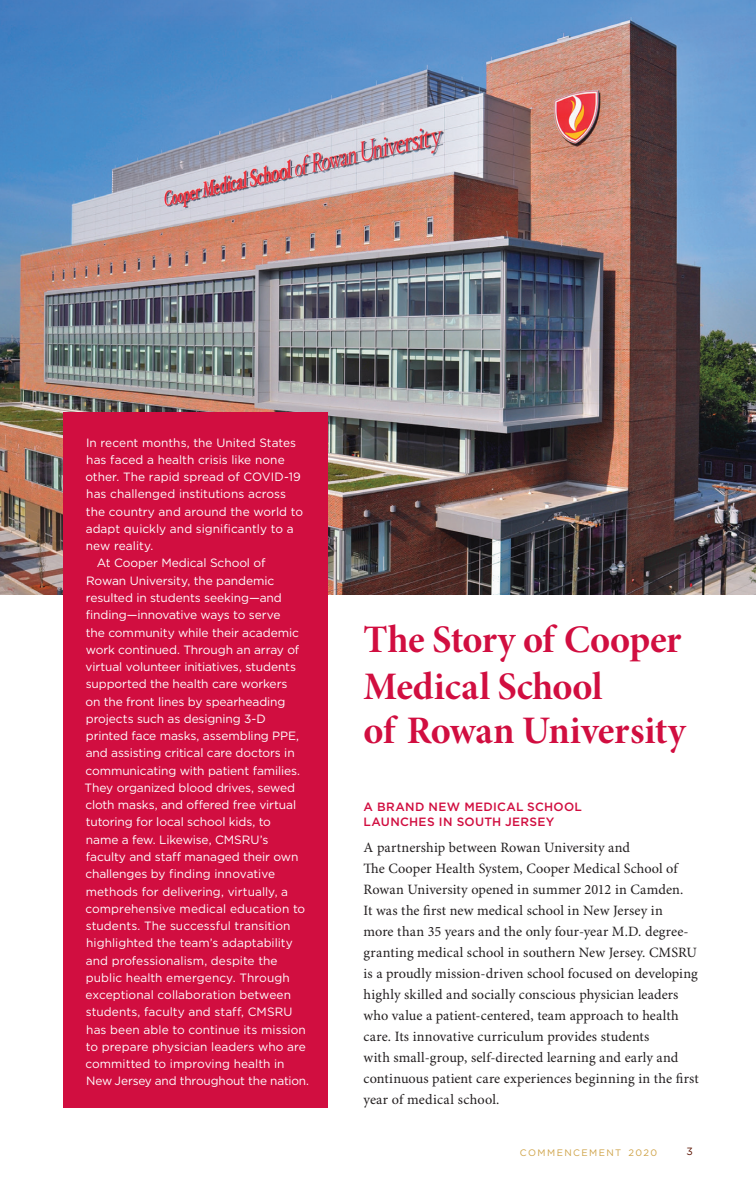
<style>
.page{position:relative;width:756px;height:1189px;background:#fff}
.page>*{position:absolute;margin:0;border:0;box-sizing:border-box;transform-origin:0 0}
.t1{font:39px "Minion Pro Bold Subh";letter-spacing:-.005em;color:#d10e40}
.narrative{font:14.25px/21px "Minion Pro";letter-spacing:.005em;color:#231f20}
.narrative-2{font:12px/17.2px "Gotham";letter-spacing:-.005em;color:#fff}
.Major_Heading{font:500 12px/15px "Gotham";letter-spacing:.025em;color:#d10e40}
.t2{font:10.5px "Gotham";color:#5b1300}
.t3{font:9.3px "Gotham";letter-spacing:.145em;color:#cfa348}
</style>
<div class="page">
<img style="left:0;top:0;width:756px;height:594px">
<div style="left:63px;top:413px;width:265px;height:694px;background:#d10e40"></div>
<p class="narrative-2" style="left:85px;top:433px;width:219px">In recent months, the United States has faced a health crisis like none other. The rapid spread of COVID-19 has challenged institutions across the country and around the world to adapt quickly and significantly to a new reality.</p>
<p class="narrative-2" style="left:85px;top:554px;width:226px;text-indent:12px">At Cooper Medical School of<br>Rowan University, the pandemic resulted in students seeking—and finding—innovative ways to serve<br>the community while their academic work continued. Through an array of virtual volunteer initiatives, students supported the health care workers<br>on the front lines by spearheading projects such as designing 3-D printed face masks, assembling PPE, and assisting critical care doctors in communicating with patient families.<br>They organized blood drives, sewed cloth masks, and offered free virtual tutoring for local school kids, to<br>name a few. Likewise, CMSRU’s faculty and staff managed their own challenges by finding innovative methods for delivering, virtually, a comprehensive medical education to students. The successful transition highlighted the team’s adaptability and professionalism, despite the public health emergency. Through exceptional collaboration between students, faculty and staff, CMSRU has been able to continue its mission to prepare physician leaders who are committed to improving health in New Jersey and throughout the nation.</p>
<p class="t1" style="left:364px;top:616px;width:319px">The Story of Cooper</p>
<p class="t1" style="left:364px;top:662px;width:240px">Medical School</p>
<p class="t1" style="left:364px;top:707px;width:324px">of Rowan University</p>
<p class="Major_Heading" style="left:364px;top:799px;width:220px">A BRAND NEW MEDICAL SCHOOL<br>LAUNCHES IN SOUTH JERSEY</p>
<p class="narrative" style="left:364px;top:837px;width:337px">A partnership between Rowan University and<br>The Cooper Health System, Cooper Medical School of Rowan University opened in summer 2012 in Camden.<br>It was the first new medical school in New Jersey in<br>more than 35 years and the only four-year M.D. degree&shy;granting medical school in southern New Jersey. CMSRU is a proudly mission-driven school focused on developing highly skilled and socially conscious physician leaders who value a patient-centered, team approach to health care. Its innovative curriculum provides students<br>with small-group, self-directed learning and early and continuous patient care experiences beginning in the first year of medical school.</p>
<p class="t3" style="left:520px;top:1146px;width:139px">COMMENCEMENT 2020</p>
<p class="t2" style="left:687px;top:1145px;width:8px">3</p>
</div>
